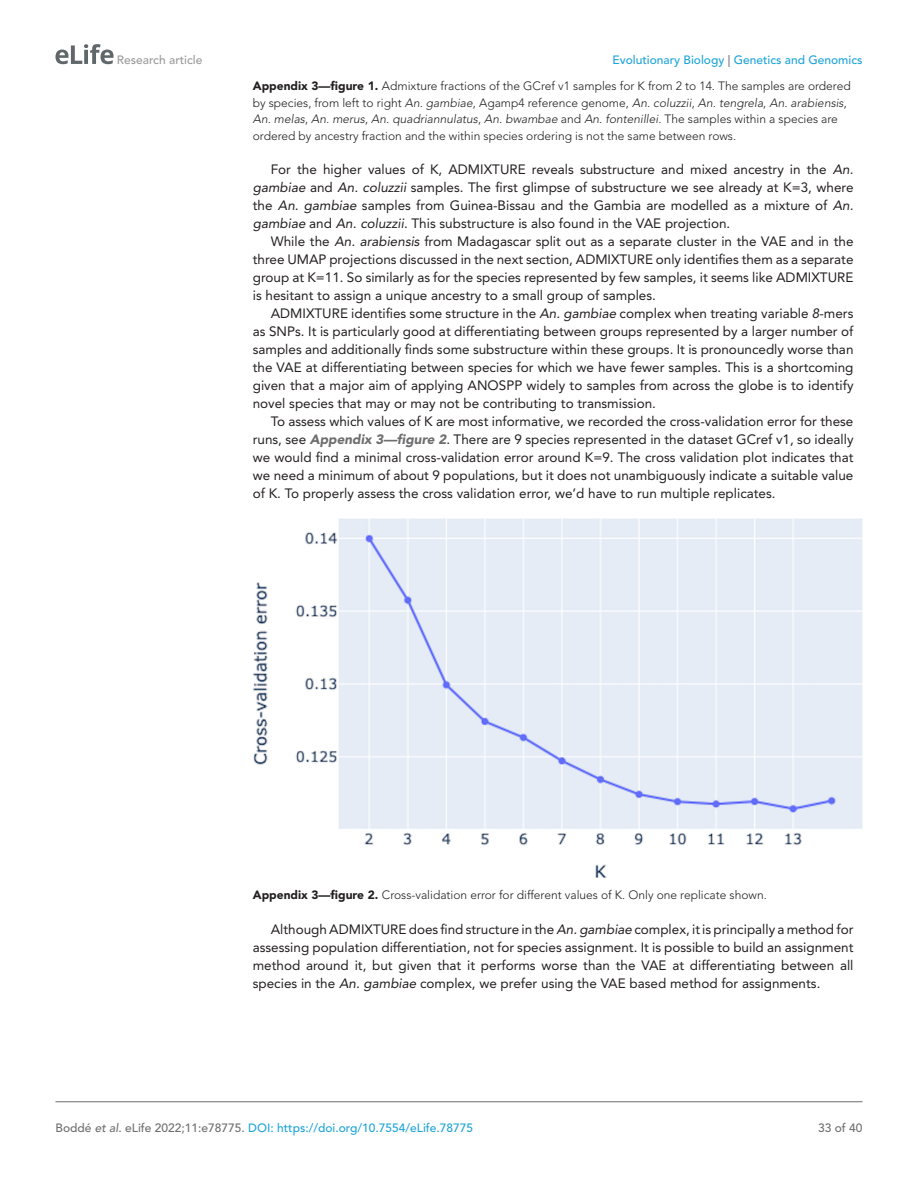
<style>
.page{position:relative;width:918px;height:1188px;background:#fff}
.page>*{position:absolute;margin:0;border:0;box-sizing:border-box;transform-origin:0 0}
.t1{font:13.5px/18px "Avenir LT Std";color:#231f20;text-align:justify}
.t2{font:300 12px/16.5px "Avenir LT Std";color:#231f20}
.t3{font:500 12px "Avenir LT Std";color:#1ea4d7}
.t4{font:500 12px "Avenir LT Std";color:#9a9a9a}
.t5{font:500 12px "Avenir LT Std";color:#6e6e70}
.s1{color:#6e6e70}
.s2{font-weight:900}
.s3{font-style:italic}
.s4{font-weight:900;font-style:italic;color:#6e6e70}
.s5{font-style:italic;color:#6e6e70}
</style>
<div class="page">
<svg style="left:55px;top:44px;width:59px;height:20px"></svg>
<hr style="left:56px;top:1101px;width:806px;height:1px;background:#6e6e70">
<img style="left:253px;top:519px;width:609px;height:359px">
<p class="t4" style="left:117px;top:53px;width:87px">Research article</p>
<p class="t3" style="left:612px;top:53px;width:252px">Evolutionary Biology <span class="s1">|</span> Genetics and Genomics</p>
<p class="t2" style="left:253px;top:78px;width:599px"><span class="s2">Appendix 3—figure 1.</span> Admixture fractions of the GCref v1 samples for K from 2 to 14. The samples are ordered by species, from left to right <span class="s3">An. gambiae</span>, Agamp4 reference genome, <span class="s3">An. coluzzii</span>, <span class="s3">An. tengrela</span>, <span class="s3">An. arabiensis</span>, <span class="s3">An. melas</span>, <span class="s3">An. merus</span>, <span class="s3">An. quadriannulatus</span>, <span class="s3">An. bwambae</span> and <span class="s3">An. fontenillei</span>. The samples within a species are ordered by ancestry fraction and the within species ordering is not the same between rows.</p>
<p class="t1" style="left:253px;top:160px;width:602px;text-indent:18px">For the higher values of K, ADMIXTURE reveals substructure and mixed ancestry in the <span class="s3">An. gambiae</span> and <span class="s3">An. coluzzii</span> samples. The first glimpse of substructure we see already at K=3, where the <span class="s3">An. gambiae</span> samples from Guinea-Bissau and the Gambia are modelled as a mixture of <span class="s3">An. gambiae</span> and <span class="s3">An. coluzzii</span>. This substructure is also found in the VAE projection.</p>
<p class="t1" style="left:253px;top:232px;width:602px;text-indent:18px">While the <span class="s3">An. arabiensis</span> from Madagascar split out as a separate cluster in the VAE and in the three UMAP projections discussed in the next section, ADMIXTURE only identifies them as a separate group at K=11. So similarly as for the species represented by few samples, it seems like ADMIXTURE is hesitant to assign a unique ancestry to a small group of samples.</p>
<p class="t1" style="left:253px;top:304px;width:602px;text-indent:18px">ADMIXTURE identifies some structure in the <span class="s3">An. gambiae</span> complex when treating variable <span class="s3">8</span>-mers as SNPs. It is particularly good at differentiating between groups represented by a larger number of samples and additionally finds some substructure within these groups. It is pronouncedly worse than the VAE at differentiating between species for which we have fewer samples. This is a shortcoming given that a major aim of applying ANOSPP widely to samples from across the globe is to identify novel species that may or may not be contributing to transmission.</p>
<p class="t1" style="left:253px;top:412px;width:602px;text-indent:18px">To assess which values of K are most informative, we recorded the cross-validation error for these runs, see <span class="s4">Appendix 3—figure 2</span>. There are 9 species represented in the dataset GCref v1, so ideally we would find a minimal cross-validation error around K=9. The cross validation plot indicates that we need a minimum of about 9 populations, but it does not unambiguously indicate a suitable value of K. To properly assess the cross validation error, we’d have to run multiple replicates.</p>
<p class="t2" style="left:253px;top:887px;width:516px"><span class="s2">Appendix 3—figure 2.</span> Cross-validation error for different values of K. Only one replicate shown.</p>
<p class="t1" style="left:253px;top:920px;width:602px;text-indent:18px">Although ADMIXTURE does find structure in the <span class="s3">An. gambiae</span> complex, it is principally a method for assessing population differentiation, not for species assignment. It is possible to build an assignment method around it, but given that it performs worse than the VAE at differentiating between all species in the <span class="s3">An. gambiae</span> complex, we prefer using the VAE based method for assignments.</p>
<p class="t3" style="left:56px;top:1121px;width:419px"><span class="s1">Boddé</span> <span class="s5">et al</span><span class="s1">. eLife 2022;11:e78775.</span> DOI: https://doi.org/10.7554/eLife.78775</p>
<p class="t5" style="left:818px;top:1121px;width:46px">33 of 40</p>
</div>
